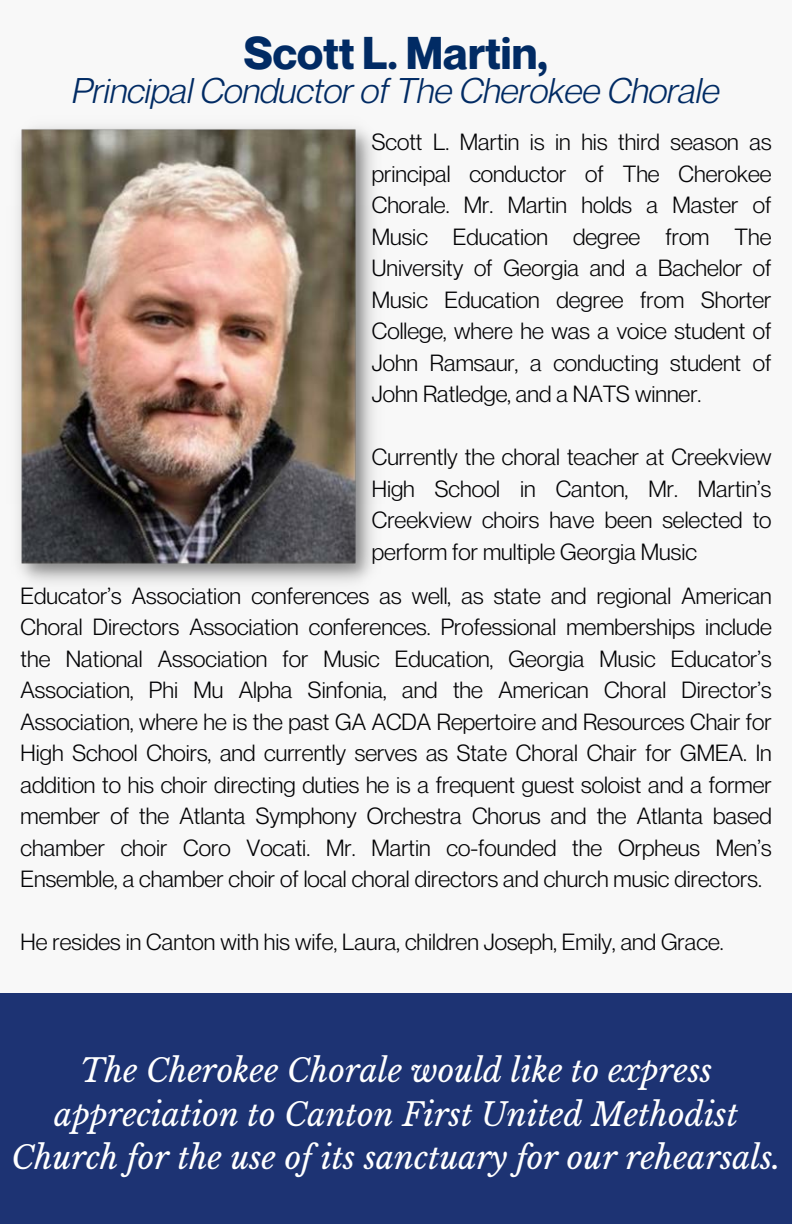
<style>
.page{position:relative;width:792px;height:1224px;background:#f8f8f8}
.page>*{position:absolute;margin:0;border:0;box-sizing:border-box;transform-origin:0 0}
.t1{font:700 45px "Neue Montreal";color:#012b64}
.t2{font:italic 35px "Neue Montreal";color:#012b64}
.t3{font:italic 31.8px/43.6px "Libre Baskerville";color:#fff;text-align:center}
.t4{font:23px/31.6px "Neue Montreal";color:#030305;text-align:justify}
</style>
<div class="page">
<img style="left:18px;top:127px;width:356px;height:456px">
<div style="left:0;top:994px;width:792px;height:230px;background:#1d3373"></div>
<h1 class="t1" style="left:244px;top:25px;width:306px">Scott L. Martin,</h1>
<h1 class="t2" style="left:72px;top:69px;width:649px">Principal Conductor of The Cherokee Chorale</h1>
<p class="t4" style="left:372px;top:126px;width:401px">Scott L. Martin is in his third season as principal conductor of The Cherokee Chorale. Mr. Martin holds a Master of Music Education degree from The University of Georgia and a Bachelor of Music Education degree from Shorter College, where he was a voice student of John Ramsaur, a conducting student of John Ratledge, and a NATS winner.</p>
<p class="t4" style="left:372px;top:441px;width:401px">Currently the choral teacher at Creekview High School in Canton, Mr. Martin’s Creekview choirs have been selected to perform for multiple Georgia Music</p>
<p class="t4" style="left:21px;top:580px;width:753px">Educator’s Association conferences as well, as state and regional American Choral Directors Association conferences. Professional memberships include the National Association for Music Education, Georgia Music Educator’s Association, Phi Mu Alpha Sinfonia, and the American Choral Director’s Association, where he is the past GA ACDA Repertoire and Resources Chair for High School Choirs, and currently serves as State Choral Chair for GMEA. In addition to his choir directing duties he is a frequent guest soloist and a former member of the Atlanta Symphony Orchestra Chorus and the Atlanta based chamber choir Coro Vocati. Mr. Martin co-founded the Orpheus Men’s Ensemble, a chamber choir of local choral directors and church music directors.</p>
<p class="t4" style="left:21px;top:926px;width:705px">He resides in Canton with his wife, Laura, children Joseph, Emily, and Grace.</p>
<h1 class="t3" style="left:11px;top:1049px;width:771px">The Cherokee Chorale would like to express appreciation to Canton First United Methodist<br>Church for the use of its sanctuary for our rehearsals.</h1>
</div>
